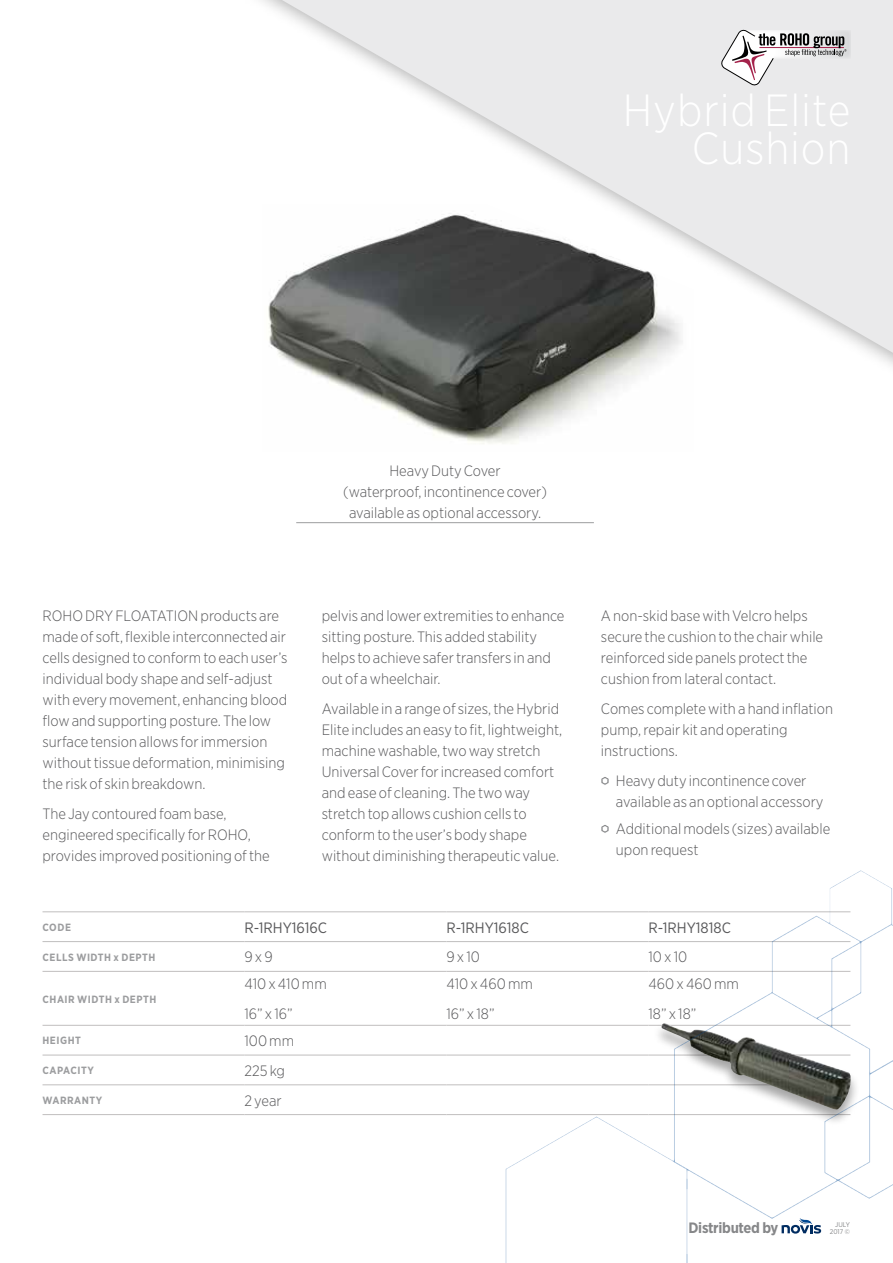
<style>
.page{position:relative;width:893px;height:1263px;background:#fff}
.page>*{position:absolute;margin:0;border:0;box-sizing:border-box;transform-origin:0 0}
.t1{font:300 15px/21px "Gotham Narrow";color:#58585a}
.t2{font:15px "Gotham Narrow";color:#58585a}
.t3{font:700 15px "Gotham Narrow";letter-spacing:-.02em;color:#868789}
.t4{font:700 10.5px "Gotham Narrow";letter-spacing:.05em;color:#9c9d9f}
.t5{font:6.9px/6.3px "Gotham Narrow";color:#868789;text-align:right}
</style>
<div class="page">
<img style="left:344px;top:387px;width:274px;height:57px">
<hr style="left:296px;top:522px;width:298px;height:1px;background:#9c9d9f">
<hr style="left:43px;top:911px;width:201px;height:1px;background:#c0bebe">
<hr style="left:244px;top:911px;width:202px;height:1px;background:#c0bebe">
<hr style="left:446px;top:911px;width:202px;height:1px;background:#c0bebe">
<hr style="left:648px;top:911px;width:202px;height:1px;background:#c0bebe">
<hr style="left:43px;top:941px;width:201px;height:1px;background:#c0bebe">
<hr style="left:244px;top:941px;width:202px;height:1px;background:#c0bebe">
<hr style="left:446px;top:941px;width:202px;height:1px;background:#c0bebe">
<hr style="left:648px;top:941px;width:202px;height:1px;background:#c0bebe">
<hr style="left:43px;top:971px;width:201px;height:1px;background:#c0bebe">
<hr style="left:244px;top:971px;width:202px;height:1px;background:#c0bebe">
<hr style="left:446px;top:971px;width:202px;height:1px;background:#c0bebe">
<hr style="left:648px;top:971px;width:202px;height:1px;background:#c0bebe">
<hr style="left:43px;top:1025px;width:201px;height:1px;background:#c0bebe">
<hr style="left:244px;top:1025px;width:202px;height:1px;background:#c0bebe">
<hr style="left:446px;top:1025px;width:202px;height:1px;background:#c0bebe">
<hr style="left:648px;top:1025px;width:202px;height:1px;background:#c0bebe">
<hr style="left:43px;top:1055px;width:201px;height:1px;background:#c0bebe">
<hr style="left:244px;top:1055px;width:202px;height:1px;background:#c0bebe">
<hr style="left:446px;top:1055px;width:202px;height:1px;background:#c0bebe">
<hr style="left:648px;top:1055px;width:202px;height:1px;background:#c0bebe">
<hr style="left:43px;top:1084px;width:201px;height:1px;background:#c0bebe">
<hr style="left:244px;top:1084px;width:202px;height:1px;background:#c0bebe">
<hr style="left:446px;top:1084px;width:202px;height:1px;background:#c0bebe">
<hr style="left:648px;top:1084px;width:202px;height:1px;background:#c0bebe">
<hr style="left:43px;top:1114px;width:201px;height:1px;background:#c0bebe">
<hr style="left:244px;top:1114px;width:202px;height:1px;background:#c0bebe">
<hr style="left:446px;top:1114px;width:202px;height:1px;background:#c0bebe">
<hr style="left:648px;top:1114px;width:202px;height:1px;background:#c0bebe">
<svg style="left:601px;top:777px;width:7px;height:8px"></svg>
<svg style="left:601px;top:825px;width:7px;height:8px"></svg>
<div style="left:653px;top:1023px;width:207px;height:103px;background:#000;opacity:.35"></div>
<img style="left:661px;top:1023px;width:12px;height:87px">
<svg style="left:673px;top:915px;width:197px;height:304px"></svg>
<svg style="left:829px;top:870px;width:64px;height:206px"></svg>
<svg style="left:506px;top:1116px;width:182px;height:147px"></svg>
<svg style="left:824px;top:1095px;width:69px;height:105px"></svg>
<svg style="left:782px;top:1218px;width:39px;height:15px"></svg>
<div style="left:237px;top:0;width:656px;height:387px;background:#000;opacity:.35"></div>
<svg style="left:282px;top:0;width:611px;height:353px;fill:#eaeaeb"></svg>
<div style="left:742px;top:30px;width:108px;height:28px;background:#dadadc"></div>
<svg style="left:720px;top:28px;width:126px;height:59px"></svg>
<p class="t1" style="left:343px;top:461px;width:205px;text-align:center">Heavy Duty Cover<br>(waterproof, incontinence cover) available as optional accessory.</p>
<p class="t1" style="left:43px;top:606px;width:246px">ROHO DRY FLOATATION products are made of soft, flexible interconnected air cells designed to conform to each user’s individual body shape and self-adjust with every movement, enhancing blood flow and supporting posture. The low surface tension allows for immersion without tissue deformation, minimising the risk of skin breakdown.</p>
<p class="t1" style="left:43px;top:804px;width:229px">The Jay contoured foam base, engineered specifically for ROHO, provides improved positioning of the</p>
<p class="t1" style="left:322px;top:606px;width:244px">pelvis and lower extremities to enhance sitting posture. This added stability helps to achieve safer transfers in and out of a wheelchair.</p>
<p class="t1" style="left:322px;top:699px;width:242px">Available in a range of sizes, the Hybrid Elite includes an easy to fit, lightweight, machine washable, two way stretch Universal Cover for increased comfort and ease of cleaning. The two way stretch top allows cushion cells to conform to the user’s body shape without diminishing therapeutic value.</p>
<p class="t1" style="left:601px;top:606px;width:224px">A non-skid base with Velcro helps secure the cushion to the chair while reinforced side panels protect the cushion from lateral contact.</p>
<p class="t1" style="left:601px;top:699px;width:234px">Comes complete with a hand inflation pump, repair kit and operating instructions.</p>
<p class="t1" style="left:616px;top:771px;width:209px;text-indent:-15px">⬡ Heavy duty incontinence cover available as an optional accessory</p>
<p class="t1" style="left:616px;top:819px;width:216px;text-indent:-15px">⬡ Additional models (sizes) available upon request</p>
<p class="t4" style="left:43px;top:922px;width:30px">CODE</p>
<p class="t2" style="left:244px;top:921px;width:84px">R-1RHY1616C</p>
<p class="t2" style="left:446px;top:921px;width:84px">R-1RHY1618C</p>
<p class="t2" style="left:648px;top:921px;width:84px">R-1RHY1818C</p>
<p class="t4" style="left:43px;top:952px;width:114px">CELLS WIDTH x DEPTH</p>
<p class="t1" style="left:244px;top:947px;width:30px">9 x 9</p>
<p class="t1" style="left:446px;top:947px;width:35px">9 x 10</p>
<p class="t1" style="left:648px;top:947px;width:40px">10 x 10</p>
<p class="t4" style="left:43px;top:994px;width:115px">CHAIR WIDTH x DEPTH</p>
<p class="t1" style="left:244px;top:970px;width:84px;line-height:29.8px">410 x 410 mm<br>16” x 16”</p>
<p class="t1" style="left:446px;top:970px;width:88px;line-height:29.8px">410 x 460 mm<br>16” x 18”</p>
<p class="t1" style="left:648px;top:970px;width:92px;line-height:29.8px">460 x 460 mm<br>18” x 18”</p>
<p class="t4" style="left:43px;top:1036px;width:40px">HEIGHT</p>
<p class="t1" style="left:244px;top:1031px;width:51px">100 mm</p>
<p class="t4" style="left:43px;top:1066px;width:53px">CAPACITY</p>
<p class="t1" style="left:244px;top:1061px;width:42px">225 kg</p>
<p class="t4" style="left:43px;top:1095px;width:61px">WARRANTY</p>
<p class="t1" style="left:244px;top:1091px;width:39px">2 year</p>
<p class="t3" style="left:688px;top:1221px;width:92px">Distributed by</p>
<p class="t5" style="left:830px;top:1222px;width:22px">JULY<br>2017 ©</p>
</div>
